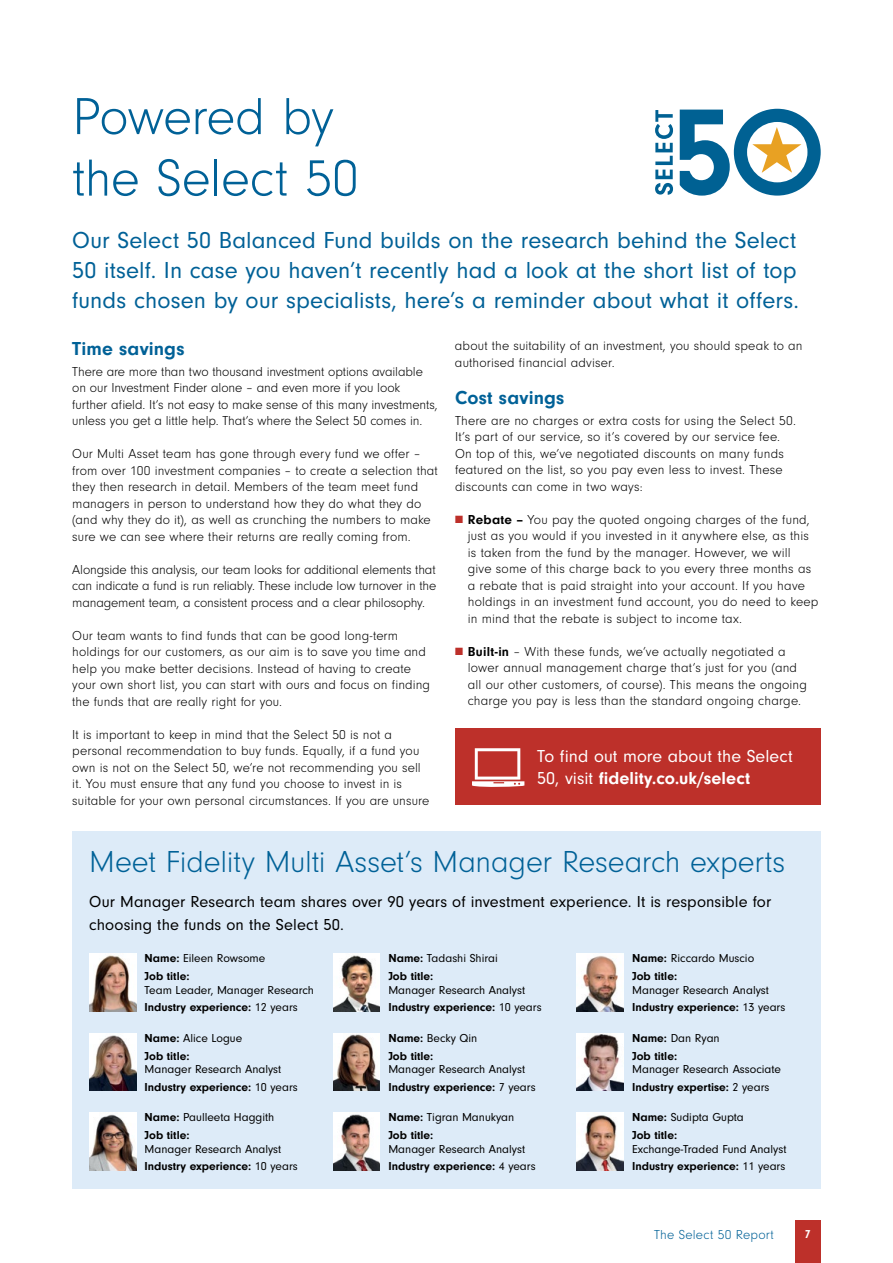
<style>
.page{position:relative;width:893px;height:1263px;background:#fff}
.page>*{position:absolute;margin:0;border:0;box-sizing:border-box;transform-origin:0 0}
.t1{font:300 54px/61.5px "Neuzeit Gro";letter-spacing:-.01em;color:#006197}
.t2{font:300 31.5px "Neuzeit Gro";letter-spacing:-.005em;color:#006197}
.t3{font:24px/30px "Neuzeit Gro";letter-spacing:.005em;color:#006197;text-align:justify}
.t4{font:700 19.5px "Neuzeit Gro";letter-spacing:.01em;color:#006197}
.t5{font:18px/21.6px "Neuzeit Gro";color:#fff}
.t6{font:16.5px/22.5px "Neuzeit Gro";letter-spacing:.005em;color:#000}
.t7{font:300 13.5px/16.5px "Neuzeit Gro";letter-spacing:.01em;color:#000}
.t8{font:300 13.5px "Neuzeit Gro";letter-spacing:.02em;color:#006197}
.t9{font:12px/17.7px "Neuzeit Gro";color:#000}
.t10{font:700 12px/17.7px "Neuzeit Gro";color:#000}
.t11{font:700 12px "Neuzeit Gro";color:#fff}
.s1{color:#bd302a}
.s2{font-weight:700}
.s3{font-weight:400}
</style>
<div class="page">
<div style="left:795px;top:1220px;width:26px;height:43px;background:#bd302a"></div>
<div style="left:455px;top:728px;width:366px;height:76px;background:#bd302a"></div>
<svg style="left:472px;top:748px;width:52px;height:39px"></svg>
<div style="left:72px;top:831px;width:749px;height:357px;background:#ddebf8"></div>
<img style="left:89px;top:954px;width:47px;height:57px">
<img style="left:89px;top:1033px;width:47px;height:58px">
<img style="left:89px;top:1113px;width:47px;height:57px">
<img style="left:333px;top:954px;width:47px;height:57px">
<img style="left:333px;top:1033px;width:47px;height:58px">
<img style="left:333px;top:1113px;width:47px;height:57px">
<img style="left:577px;top:954px;width:47px;height:57px">
<img style="left:577px;top:1033px;width:47px;height:58px">
<img style="left:577px;top:1113px;width:47px;height:57px">
<svg style="left:680px;top:109px;width:141px;height:87px"></svg>
<svg style="left:655px;top:110px;width:18px;height:85px"></svg>
<h1 class="t1" style="left:72px;top:87px;width:288px">Powered by the Select 50</h1>
<h3 class="t3" style="left:72px;top:225px;width:728px">Our Select 50 Balanced Fund builds on the research behind the Select 50 itself. In case you haven’t recently had a look at the short list of top funds chosen by our specialists, here’s a reminder about what it offers.</h3>
<h3 class="t4" style="left:72px;top:337px;width:114px">Time savings</h3>
<p class="t7" style="left:72px;top:363px;width:367px">There are more than two thousand investment options available on our Investment Finder alone – and even more if you look further afield. It’s not easy to make sense of this many investments, unless you get a little help. That’s where the Select 50 comes in.</p>
<p class="t7" style="left:72px;top:446px;width:367px">Our Multi Asset team has gone through every fund we offer – from over 100 investment companies – to create a selection that they then research in detail. Members of the team meet fund managers in person to understand how they do what they do (and why they do it), as well as crunching the numbers to make sure we can see where their returns are really coming from.</p>
<p class="t7" style="left:72px;top:561px;width:365px;text-align:justify">Alongside this analysis, our team looks for additional elements that can indicate a fund is run reliably. These include low turnover in the management team, a consistent process and a clear philosophy.</p>
<p class="t7" style="left:72px;top:627px;width:359px">Our team wants to find funds that can be good long-term holdings for our customers, as our aim is to save you time and help you make better decisions. Instead of having to create your own short list, you can start with ours and focus on finding the funds that are really right for you.</p>
<p class="t7" style="left:72px;top:726px;width:359px">It is important to keep in mind that the Select 50 is not a personal recommendation to buy funds. Equally, if a fund you own is not on the Select 50, we’re not recommending you sell it. You must ensure that any fund you choose to invest in is suitable for your own personal circumstances. If you are unsure</p>
<p class="t7" style="left:455px;top:338px;width:349px">about the suitability of an investment, you should speak to an authorised financial adviser.</p>
<h3 class="t4" style="left:455px;top:387px;width:111px">Cost savings</h3>
<p class="t7" style="left:455px;top:412px;width:343px">There are no charges or extra costs for using the Select 50.<br>It’s part of our service, so it’s covered by our service fee.<br>On top of this, we’ve negotiated discounts on many funds featured on the list, so you pay even less to invest. These discounts can come in two ways:</p>
<p class="t7" style="left:468px;top:511px;width:352px;text-indent:-13px"><span class="s1">■</span> <span class="s2">Rebate –</span> You pay the quoted ongoing charges of the fund, just as you would if you invested in it anywhere else, as this is taken from the fund by the manager. However, we will<br>give some of this charge back to you every three months as a rebate that is paid straight into your account. If you have holdings in an investment fund account, you do need to keep in mind that the rebate is subject to income tax.</p>
<p class="t7" style="left:468px;top:643px;width:341px;text-indent:-13px"><span class="s1">■</span> <span class="s2">Built-in</span> – With these funds, we’ve actually negotiated a lower annual management charge that’s just for you (and all our other customers, of course). This means the ongoing charge you pay is less than the standard ongoing charge.</p>
<h3 class="t5" style="left:537px;top:746px;width:257px">To find out more about the Select<br>50, visit <span class="s2">fidelity.co.uk/select</span></h3>
<h2 class="t2" style="left:89px;top:845px;width:698px">Meet Fidelity Multi Asset’s Manager Research experts</h2>
<p class="t6" style="left:89px;top:891px;width:683px">Our Manager Research team shares over 90 years of investment experience. It is responsible for choosing the funds on the Select 50.</p>
<p class="t10" style="left:145px;top:950px;width:122px">Name: <span class="s3">Eileen Rowsome<br></span>Job title:</p>
<p class="t9" style="left:145px;top:981px;width:171px">Team Leader, Manager Research<br><span class="s2">Industry experience:</span> 12 years</p>
<p class="t10" style="left:145px;top:1029px;width:99px">Name: <span class="s3">Alice Logue<br></span>Job title:</p>
<p class="t9" style="left:145px;top:1060px;width:155px">Manager Research Analyst<br><span class="s2">Industry experience:</span> 10 years</p>
<p class="t9" style="left:145px;top:1109px;width:131px"><span class="s2">Name:</span> Paulleeta Haggith<br><span class="s2">Job title:</span></p>
<p class="t9" style="left:145px;top:1140px;width:155px">Manager Research Analyst<br><span class="s2">Industry experience:</span> 10 years</p>
<p class="t10" style="left:388px;top:950px;width:111px">Name: <span class="s3">Tadashi Shirai<br></span>Job title:</p>
<p class="t9" style="left:388px;top:981px;width:155px">Manager Research Analyst<br><span class="s2">Industry experience:</span> 10 years</p>
<p class="t10" style="left:388px;top:1029px;width:90px">Name: <span class="s3">Becky Qin<br></span>Job title:</p>
<p class="t9" style="left:388px;top:1060px;width:149px">Manager Research Analyst<br><span class="s2">Industry experience:</span> 7 years</p>
<p class="t10" style="left:388px;top:1109px;width:127px">Name: <span class="s3">Tigran Manukyan<br></span>Job title:</p>
<p class="t9" style="left:388px;top:1140px;width:149px">Manager Research Analyst<br><span class="s2">Industry experience:</span> 4 years</p>
<p class="t10" style="left:632px;top:950px;width:124px">Name: <span class="s3">Riccardo Muscio<br></span>Job title:</p>
<p class="t9" style="left:632px;top:981px;width:155px">Manager Research Analyst<br><span class="s2">Industry experience:</span> 13 years</p>
<p class="t10" style="left:632px;top:1029px;width:89px">Name: <span class="s3">Dan Ryan<br></span>Job title:</p>
<p class="t9" style="left:632px;top:1060px;width:150px">Manager Research Associate<br><span class="s2">Industry expertise:</span> 2 years</p>
<p class="t10" style="left:632px;top:1109px;width:113px">Name: <span class="s3">Sudipta Gupta<br></span>Job title:</p>
<p class="t9" style="left:632px;top:1140px;width:156px">Exchange-Traded Fund Analyst<br><span class="s2">Industry experience:</span> 11 years</p>
<p class="t8" style="left:654px;top:1228px;width:121px">The Select 50 Report</p>
<p class="t11" style="left:805px;top:1227px;width:7px">7</p>
</div>
